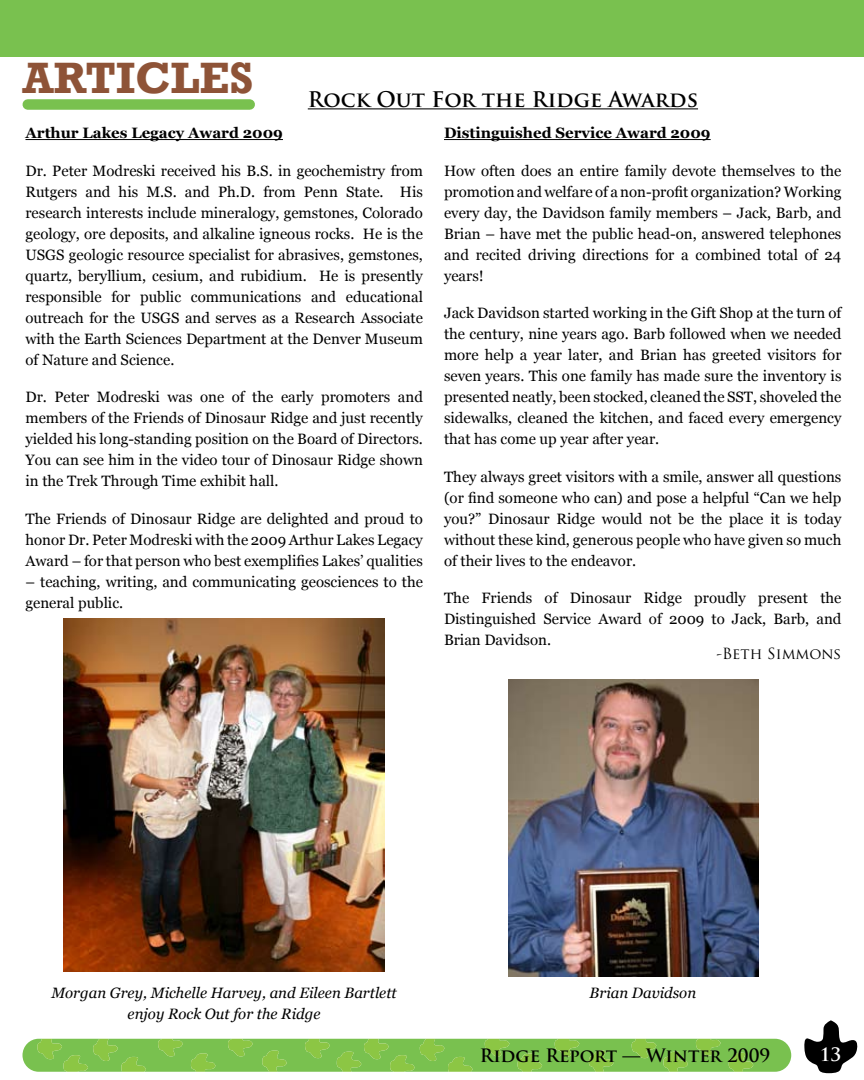
<style>
.page{position:relative;width:864px;height:1080px;background:#fff}
.page>*{position:absolute;margin:0;border:0;box-sizing:border-box;transform-origin:0 0}
.t1{font:700 45px "Rockwell";color:#8e5337}
.t2{font:700 21px "Trajan Pro";color:#000}
.t3{font:700 18px "Trajan Pro";color:#000}
.t4{font:700 18px "Trajan Pro";color:#fff}
.t5{font:15px/21px "Georgia";color:#000;text-align:justify}
.t6{font:italic 15px/21px "Georgia";color:#000;text-align:center}
.t7{font:700 15px "Georgia";color:#000}
.t8{font:15px "Trajan Pro";color:#000}
</style>
<div class="page">
<div style="left:0;top:0;width:864px;height:57px;background:#79c14f"></div>
<svg style="left:804px;top:1020px;width:54px;height:53px"></svg>
<svg style="left:22px;top:1039px;width:769px;height:33px;background:#81c350"></svg>
<div style="left:28px;top:99px;width:222px;height:11px;background:#79c14f"></div>
<hr style="left:26px;top:139px;width:257px;height:1px;background:#000">
<hr style="left:444px;top:139px;width:267px;height:1px;background:#000">
<hr style="left:308px;top:108px;width:390px;height:1px;background:#000">
<img style="left:63px;top:619px;width:321px;height:352px">
<img style="left:509px;top:680px;width:249px;height:296px">
<h1 class="t1" style="left:22px;top:50px;width:232px">ARTICLES</h1>
<p class="t7" style="left:26px;top:123px;width:259px">Arthur Lakes Legacy Award 2009</p>
<p class="t5" style="left:26px;top:160px;width:399px">Dr. Peter Modreski received his B.S. in geochemistry from Rutgers and his M.S. and Ph.D. from Penn State. His research interests include mineralogy, gemstones, Colorado geology, ore deposits, and alkaline igneous rocks. He is the USGS geologic resource specialist for abrasives, gemstones, quartz, beryllium, cesium, and rubidium. He is presently responsible for public communications and educational outreach for the USGS and serves as a Research Associate with the Earth Sciences Department at the Denver Museum of Nature and Science.</p>
<p class="t5" style="left:26px;top:387px;width:399px">Dr. Peter Modreski was one of the early promoters and members of the Friends of Dinosaur Ridge and just recently yielded his long-standing position on the Board of Directors.<br>You can see him in the video tour of Dinosaur Ridge shown in the Trek Through Time exhibit hall.</p>
<p class="t5" style="left:26px;top:508px;width:399px">The Friends of Dinosaur Ridge are delighted and proud to honor Dr. Peter Modreski with the 2009 Arthur Lakes Legacy Award – for that person who best exemplifies Lakes’ qualities</p>
<p class="t5" style="left:26px;top:571px;width:399px">– teaching, writing, and communicating geosciences to the general public.</p>
<h2 class="t2" style="left:308px;top:86px;width:392px">Rock Out For the Ridge Awards</h2>
<p class="t7" style="left:444px;top:123px;width:268px">Distinguished Service Award 2009</p>
<p class="t5" style="left:444px;top:160px;width:399px">How often does an entire family devote themselves to the promotion and welfare of a non-profit organization? Working every day, the Davidson family members – Jack, Barb, and Brian – have met the public head-on, answered telephones and recited driving directions for a combined total of 24 years!</p>
<p class="t5" style="left:444px;top:303px;width:399px">Jack Davidson started working in the Gift Shop at the turn of the century, nine years ago. Barb followed when we needed more help a year later, and Brian has greeted visitors for seven years. This one family has made sure the inventory is presented neatly, been stocked, cleaned the SST, shoveled the sidewalks, cleaned the kitchen, and faced every emergency that has come up year after year.</p>
<p class="t5" style="left:444px;top:466px;width:399px">They always greet visitors with a smile, answer all questions (or find someone who can) and pose a helpful “Can we help you?” Dinosaur Ridge would not be the place it is today without these kind, generous people who have given so much of their lives to the endeavor.</p>
<p class="t5" style="left:444px;top:588px;width:399px">The Friends of Dinosaur Ridge proudly present the Distinguished Service Award of 2009 to Jack, Barb, and Brian Davidson.</p>
<p class="t8" style="left:716px;top:644px;width:127px">-Beth Simmons</p>
<p class="t6" style="left:51px;top:983px;width:347px">Morgan Grey, Michelle Harvey, and Eileen Bartlett enjoy Rock Out for the Ridge</p>
<p class="t6" style="left:590px;top:983px;width:108px">Brian Davidson</p>
<p class="t3" style="left:480px;top:1044px;width:292px">Ridge Report — Winter 2009</p>
<p class="t4" style="left:820px;top:1043px;width:23px">13</p>
</div>
